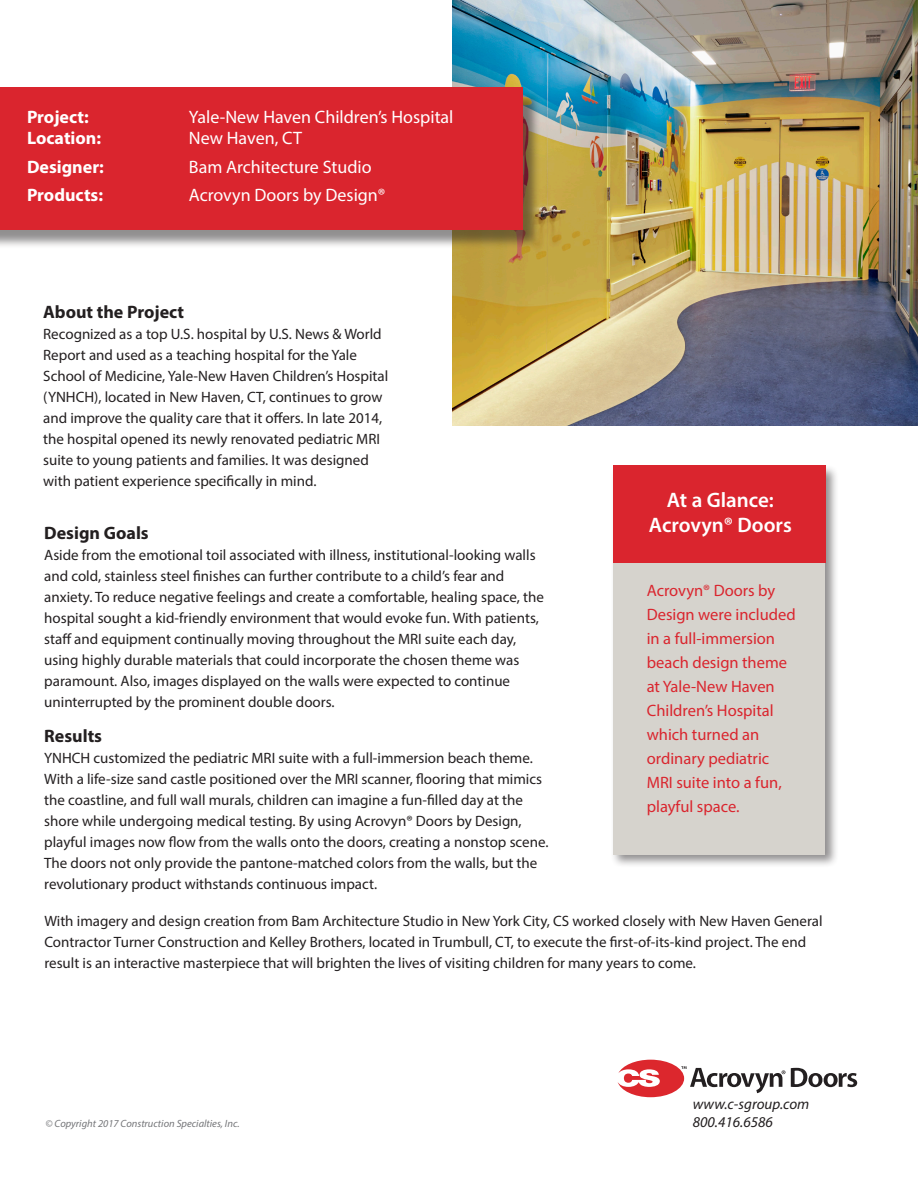
<style>
.page{position:relative;width:918px;height:1188px;background:#fff}
.page>*{position:absolute;margin:0;border:0;box-sizing:border-box;transform-origin:0 0}
.t1{font:600 21px/25.2px "Myriad Pro";color:#fff;text-align:center}
.t2{font:18px "Myriad Pro";color:#fff}
.t3{font:700 18px "Myriad Pro";color:#fff}
.t4{font:700 18px "Myriad Pro";color:#231f20}
.t5{font:16.5px/24px "Myriad Pro";color:#da252e}
.t6{font:15px/21px "Myriad Pro";color:#231f20}
.t7{font:italic 15px/18px "Myriad Pro";color:#231f20}
.t8{font:italic 10.5px "Myriad Pro";color:#757679}
</style>
<div class="page">
<svg style="left:791px;top:1068px;width:66px;height:19px"></svg>
<svg style="left:617px;top:1060px;width:168px;height:37px"></svg>
<img style="left:452px;top:0;width:466px;height:426px">
<div style="left:0;top:90px;width:542px;height:158px;background:#231f20;opacity:.5"></div>
<div style="left:0;top:87px;width:523px;height:143px;background:#da252e"></div>
<div style="left:611px;top:464px;width:228px;height:404px;background:#231f20;opacity:.5"></div>
<div style="left:614px;top:467px;width:211px;height:387px;background:#d6d3cd"></div>
<div style="left:613px;top:466px;width:213px;height:97px;background:#da252e"></div>
<p class="t3" style="left:27px;top:105px;width:63px">Project:</p>
<p class="t2" style="left:189px;top:106px;width:266px">Yale-New Haven Children’s Hospital</p>
<p class="t3" style="left:27px;top:126px;width:76px">Location:</p>
<p class="t2" style="left:189px;top:127px;width:115px">New Haven, CT</p>
<p class="t3" style="left:27px;top:155px;width:78px">Designer:</p>
<p class="t2" style="left:189px;top:156px;width:184px">Bam Architecture Studio</p>
<p class="t3" style="left:27px;top:183px;width:78px">Products:</p>
<p class="t2" style="left:189px;top:184px;width:198px">Acrovyn Doors by Design®</p>
<p class="t4" style="left:43px;top:300px;width:143px">About the Project</p>
<p class="t6" style="left:43px;top:323px;width:347px">Recognized as a top U.S. hospital by U.S. News &amp; World Report and used as a teaching hospital for the Yale School of Medicine, Yale-New Haven Children’s Hospital (YNHCH), located in New Haven, CT, continues to grow and improve the quality care that it offers. In late 2014, the hospital opened its newly renovated pediatric MRI suite to young patients and families. It was designed with patient experience specifically in mind.</p>
<p class="t4" style="left:44px;top:521px;width:106px">Design Goals</p>
<p class="t6" style="left:44px;top:544px;width:501px">Aside from the emotional toil associated with illness, institutional-looking walls and cold, stainless steel finishes can further contribute to a child’s fear and anxiety. To reduce negative feelings and create a comfortable, healing space, the hospital sought a kid-friendly environment that would evoke fun. With patients, staff and equipment continually moving throughout the MRI suite each day, using highly durable materials that could incorporate the chosen theme was paramount. Also, images displayed on the walls were expected to continue uninterrupted by the prominent double doors.</p>
<p class="t4" style="left:44px;top:724px;width:59px">Results</p>
<p class="t6" style="left:44px;top:747px;width:506px">YNHCH customized the pediatric MRI suite with a full-immersion beach theme.<br>With a life-size sand castle positioned over the MRI scanner, flooring that mimics the coastline, and full wall murals, children can imagine a fun-filled day at the shore while undergoing medical testing. By using Acrovyn® Doors by Design, playful images now flow from the walls onto the doors, creating a nonstop scene.<br>The doors not only provide the pantone-matched colors from the walls, but the revolutionary product withstands continuous impact.</p>
<p class="t1" style="left:649px;top:487px;width:144px">At a Glance:<br>Acrovyn® Doors</p>
<p class="t5" style="left:647px;top:578px;width:151px">Acrovyn® Doors by<br>Design were included in a full-immersion beach design theme at Yale-New Haven<br>Children’s Hospital which turned an ordinary pediatric<br>MRI suite into a fun, playful space.</p>
<p class="t6" style="left:44px;top:910px;width:780px">With imagery and design creation from Bam Architecture Studio in New York City, CS worked closely with New Haven General<br>Contractor Turner Construction and Kelley Brothers, located in Trumbull, CT, to execute the first-of-its-kind project. The end result is an interactive masterpiece that will brighten the lives of visiting children for many years to come.</p>
<p class="t8" style="left:46px;top:1117px;width:195px">© Copyright 2017 Construction Specialties, Inc.</p>
<p class="t7" style="left:693px;top:1095px;width:118px">www.c-sgroup.com<br>800.416.6586</p>
</div>
